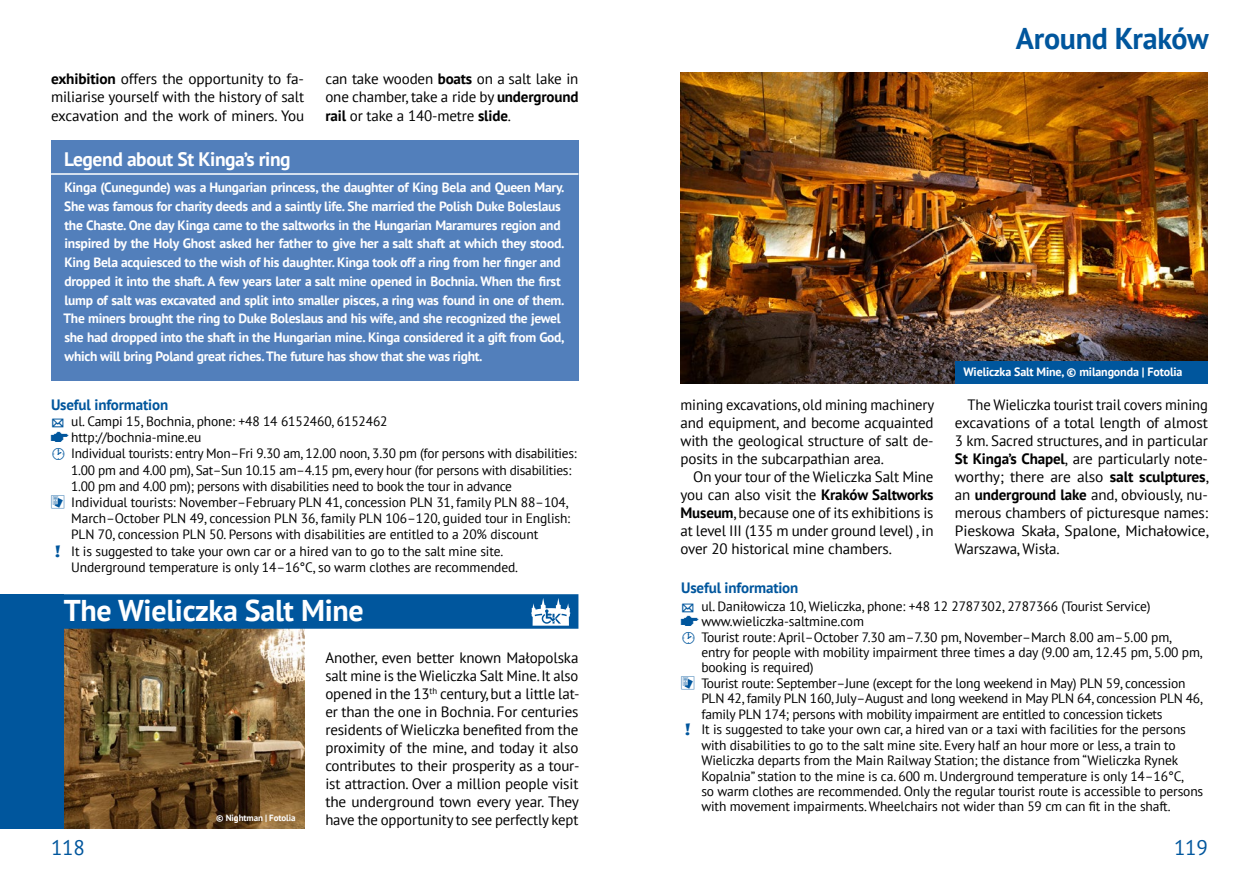
<style>
.page{position:relative;width:1259px;height:893px;background:#fff}
.page>*{position:absolute;margin:0;border:0;box-sizing:border-box;transform-origin:0 0}
.t1{font:700 30px "PT Sans";letter-spacing:-.01em;color:#fff}
.t2{font:700 30px "PT Sans";letter-spacing:-.01em;color:#00569d}
.t3{font:21px "PT Sans";letter-spacing:-.01em;color:#00569d}
.t4{font:700 19.5px "PT Sans";letter-spacing:-.02em;color:#fff}
.t5{font:15px/18px "PT Sans";letter-spacing:-.01em;color:#000;text-align:justify}
.t6{font:700 15px "PT Sans";letter-spacing:-.01em;color:#00569d}
.t7{font:13.5px "PT Sans";letter-spacing:-.01em;color:#000}
.t8{font:700 13.5px/18.8px "PT Sans";letter-spacing:-.02em;color:#fff}
.t9{font:700 12px "PT Sans";letter-spacing:-.01em;color:#fff}
.t10{font:700 9px "PT Sans";letter-spacing:-.01em;color:#fff}
.s1{font-weight:700}
.s2{font-family:"Bezdroza";color:#00569d}
.s3{font-family:"ikonki";color:#00569d}
</style>
<div class="page">
<img style="left:64px;top:629px;width:240px;height:200px">
<img style="left:681px;top:72px;width:526px;height:312px">
<div style="left:955px;top:361px;width:252px;height:23px;background:#00569d"></div>
<div style="left:51px;top:140px;width:527px;height:241px;background:#527fbb"></div>
<hr style="left:51px;top:173px;width:527px;height:2px;background:#fff">
<div style="left:0;top:594px;width:64px;height:235px;background:#00569d"></div>
<div style="left:51px;top:594px;width:527px;height:35px;background:#00569d"></div>
<svg style="left:531px;top:598px;width:39px;height:28px"></svg>
<p class="t5" style="left:51px;top:70px;width:255px"><span class="s1">exhibition</span> offers the opportunity to fa&shy;miliarise yourself with the history of salt excavation and the work of miners. You</p>
<p class="t5" style="left:325px;top:70px;width:254px">can take wooden <span class="s1">boats</span> on a salt lake in one chamber, take a ride by <span class="s1">underground rail</span> or take a 140-metre <span class="s1">slide</span>.</p>
<h3 class="t4" style="left:64px;top:146px;width:228px">Legend about St Kinga’s ring</h3>
<p class="t8" style="left:64px;top:178px;width:502px">Kinga (Cunegunde) was a Hungarian princess, the daughter of King Bela and Queen Mary.<br>She was famous for charity deeds and a saintly life. She married the Polish Duke Boleslaus the Chaste. One day Kinga came to the saltworks in the Hungarian Maramures region and inspired by the Holy Ghost asked her father to give her a salt shaft at which they stood.<br>King Bela acquiesced to the wish of his daughter. Kinga took off a ring from her finger and dropped it into the shaft. A few years later a salt mine opened in Bochnia. When the first lump of salt was excavated and split into smaller pisces, a ring was found in one of them.<br>The miners brought the ring to Duke Boleslaus and his wife, and she recognized the jewel she had dropped into the shaft in the Hungarian mine. Kinga considered it a gift from God, which will bring Poland great riches. The future has show that she was right.</p>
<p class="t6" style="left:51px;top:395px;width:119px">Useful information</p>
<p class="t7" style="left:51px;top:412px;width:338px"><span class="s2">'</span> ul. Campi 15, Bochnia, phone: +48 14 6152460, 6152462</p>
<p class="t7" style="left:51px;top:429px;width:152px"><span class="s3">°</span> http://bochnia-mine.eu</p>
<p class="t7" style="left:51px;top:445px;width:527px"><span class="s2">›</span> Individual tourists: entry Mon–Fri 9.30 am, 12.00 noon, 3.30 pm (for persons with disabilities:</p>
<p class="t7" style="left:71px;top:461px;width:501px">1.00 pm and 4.00 pm), Sat–Sun 10.15 am–4.15 pm, every hour (for persons with disabilities:</p>
<p class="t7" style="left:71px;top:477px;width:442px">1.00 pm and 4.00 pm); persons with disabilities need to book the tour in advance</p>
<p class="t7" style="left:71px;top:493px;width:499px">Individual tourists: November–February PLN 41, concession PLN 31, family PLN 88–104,</p>
<p class="t7" style="left:71px;top:510px;width:500px">March–October PLN 49, concession PLN 36, family PLN 106–120, guided tour in English:</p>
<p class="t7" style="left:71px;top:526px;width:468px">PLN 70, concession PLN 50. Persons with disabilities are entitled to a 20% discount</p>
<p class="t7" style="left:71px;top:542px;width:433px">It is suggested to take your own car or a hired van to go to the salt mine site.</p>
<p class="t7" style="left:71px;top:558px;width:448px">Underground temperature is only 14–16°C, so warm clothes are recommended.</p>
<h1 class="t1" style="left:64px;top:591px;width:301px">The Wieliczka Salt Mine</h1>
<p class="t10" style="left:216px;top:812px;width:81px">© Nightman | Fotolia</p>
<p class="t5" style="left:325px;top:648px;width:256px">Another, even better known Małopolska salt mine is the Wieliczka Salt Mine. It also opened in the 13<sup>th</sup> century, but a little lat&shy;er than the one in Bochnia. For centuries residents of Wieliczka benefited from the proximity of the mine, and today it also contributes to their prosperity as a tour&shy;ist attraction. Over a million people visit the underground town every year. They have the opportunity to see perfectly kept</p>
<h1 class="t2" style="left:1016px;top:19px;width:194px">Around Kraków</h1>
<p class="t5" style="left:680px;top:395px;width:255px">mining excavations, old mining machinery and equipment, and become acquainted with the geological structure of salt de&shy;posits in the subcarpathian area.</p>
<p class="t5" style="left:680px;top:467px;width:255px;text-indent:13px">On your tour of the Wieliczka Salt Mine you can also visit the <span class="s1">Kraków Saltworks Museum</span>, because one of its exhibitions is at level III (135 m under ground level) , in over 20 historical mine chambers.</p>
<p class="t9" style="left:963px;top:364px;width:221px">Wieliczka Salt Mine, © milangonda | Fotolia</p>
<p class="t5" style="left:955px;top:395px;width:256px;text-indent:13px">The Wieliczka tourist trail covers mining excavations of a total length of almost 3 km. Sacred structures, and in particular <span class="s1">St Kinga’s Chapel</span>, are particularly note&shy;worthy; there are also <span class="s1">salt sculptures</span>, an <span class="s1">underground lake</span> and, obviously, nu&shy;merous chambers of picturesque names:<br>Pieskowa Skała, Spalone, Michałowice, Warszawa, Wisła.</p>
<p class="t6" style="left:681px;top:578px;width:119px">Useful information</p>
<p class="t7" style="left:681px;top:597px;width:471px"><span class="s2">'</span> ul. Daniłowicza 10, Wieliczka, phone: +48 12 2787302, 2787366 (Tourist Service)</p>
<p class="t7" style="left:681px;top:613px;width:184px"><span class="s3">°</span> www.wieliczka-saltmine.com</p>
<p class="t7" style="left:681px;top:628px;width:493px"><span class="s2">›</span> Tourist route: April–October 7.30 am–7.30 pm, November–March 8.00 am–5.00 pm,</p>
<p class="t7" style="left:701px;top:644px;width:503px">entry for people with mobility impairment three times a day (9.00 am, 12.45 pm, 5.00 pm,</p>
<p class="t7" style="left:701px;top:659px;width:114px">booking is required)</p>
<p class="t7" style="left:701px;top:674px;width:485px">Tourist route: September–June (except for the long weekend in May) PLN 59, concession</p>
<p class="t7" style="left:701px;top:690px;width:503px">PLN 42, family PLN 160, July–August and long weekend in May PLN 64, concession PLN 46,</p>
<p class="t7" style="left:701px;top:705px;width:463px">family PLN 174; persons with mobility impairment are entitled to concession tickets</p>
<p class="t7" style="left:701px;top:721px;width:486px">It is suggested to take your own car, a hired van or a taxi with facilities for the persons</p>
<p class="t7" style="left:701px;top:736px;width:476px">with disabilities to go to the salt mine site. Every half an hour more or less, a train to</p>
<p class="t7" style="left:701px;top:752px;width:478px">Wieliczka departs from the Main Railway Station; the distance from “Wieliczka Rynek</p>
<p class="t7" style="left:701px;top:767px;width:484px">Kopalnia” station to the mine is ca. 600 m. Underground temperature is only 14–16°C,</p>
<p class="t7" style="left:701px;top:783px;width:503px">so warm clothes are recommended. Only the regular tourist route is accessible to persons</p>
<p class="t7" style="left:701px;top:798px;width:471px">with movement impairments. Wheelchairs not wider than 59 cm can fit in the shaft.</p>
<h2 class="t3" style="left:51px;top:834px;width:35px">118</h2>
<h2 class="t3" style="left:1174px;top:834px;width:35px">119</h2>
</div>
